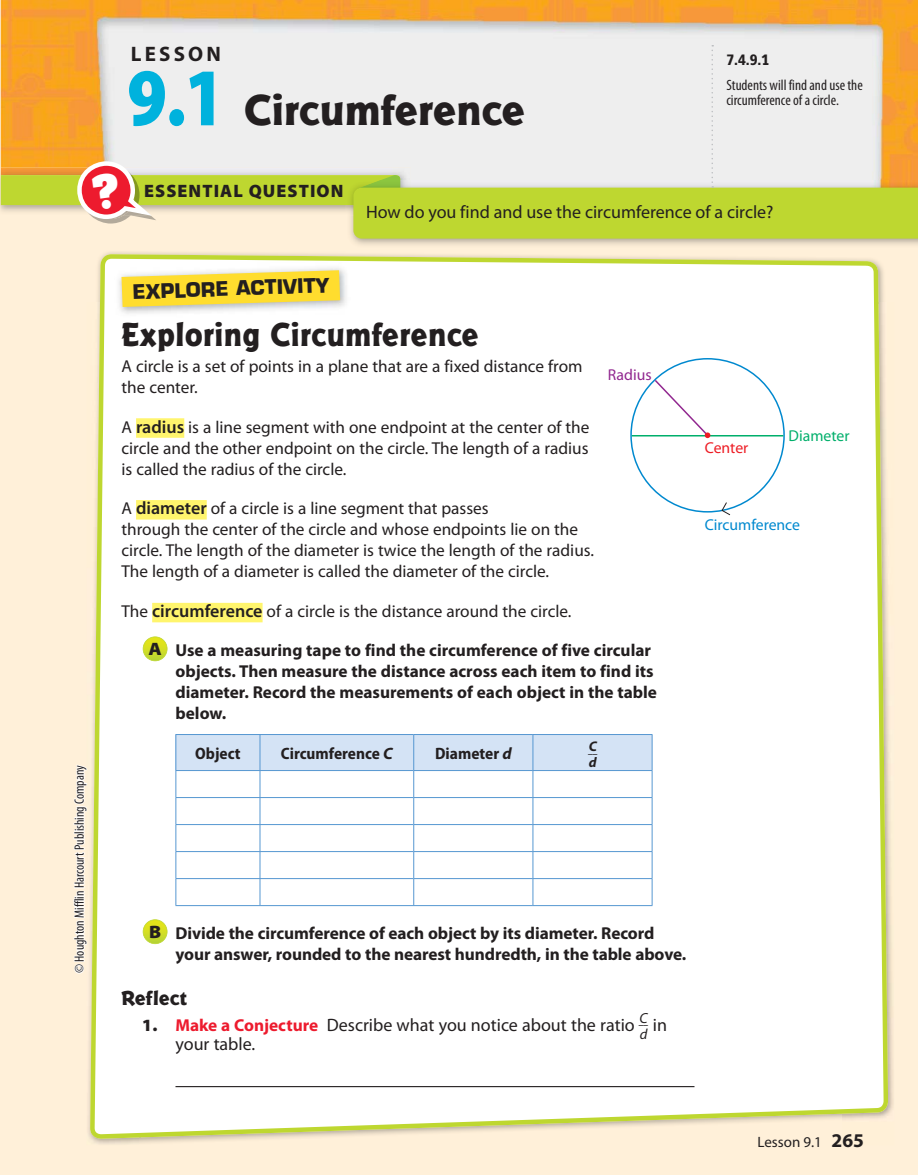
<style>
.page{position:relative;width:918px;height:1175px;background:#fff}
.page>*{position:absolute;margin:0;border:0;box-sizing:border-box;transform-origin:0 0}
.t1{font:800 45px "Badger Pro";color:#231f20}
.t2{font:800 34.5px "Badger Pro";letter-spacing:.01em;color:#231f20;scale:.95 1}
.t3{font:800 21px "Badger Pro";color:#231f20}
.t4{font:700 21px "Myriad Pro";letter-spacing:.15em;color:#231f20}
.t5{font:700 19.5px "Eurostile LT Std";color:#231f20}
.t6{font:18px "Myriad Pro";color:#231f20}
.t7{font:900 18px "Myriad Pro";letter-spacing:.06em;color:#231f20}
.t8{font:900 semi-expanded 18px "Myriad Pro";color:#231f20}
.t9{font:17.25px/21px "Myriad Pro";color:#231f20}
.t10{font:700 17.25px/21px "Myriad Pro";color:#231f20}
.t11{font:700 semi-condensed 16.5px "Myriad Pro";color:#231f20}
.t12{font:15.75px "Myriad Pro";color:#0089cf}
.t13{font:15.75px "Myriad Pro";color:#00af6b}
.t14{font:15.75px "Myriad Pro";letter-spacing:-.005em;color:#ed1c24}
.t15{font:15.75px "Myriad Pro";color:#91278f}
.t16{font:condensed 15px/15px "Myriad Pro";color:#231f20}
.t17{font:15px "Myriad Pro";color:#231f20}
.t18{font:900 15px "Frutiger HMH Standards Std";color:#231f20}
.t19{font:italic 14.7px "Myriad Pro";color:#231f20}
.t20{font:700 semi-condensed 14.1px/13.8px "Myriad Pro";color:#231f20;scale:.65 1}
.t21{font:condensed 13.5px "Myriad Pro";color:#231f20}
.s1{font-family:"Myriad Pro";font-weight:900;font-stretch:semi-condensed;font-size:82.5px;color:#00b2dd}
.s2{font-weight:600;font-size:18px}
.s3{font-style:italic;font-stretch:normal}
.s4{font-weight:900;font-stretch:semi-expanded;font-size:17.25px}
.s5{font-weight:700;font-size:17.25px;color:#ed1b2e}
.s6{font-weight:700;font-size:19.5px}
</style>
<div class="page">
<div style="left:0;top:0;width:918px;height:1174px;background:#fff0d9"></div>
<img style="left:1px;top:0;width:917px;height:45px">
<img style="left:88px;top:1000px;width:52px;height:144px">
<img style="left:888px;top:695px;width:5px;height:419px">
<div style="left:90px;top:254px;width:798px;height:884px;background:#fff"></div>
<hr style="left:632px;top:435px;width:151px;height:1px;background:#00af6b">
<svg style="left:653px;top:378px;width:57px;height:60px"></svg>
<svg style="left:721px;top:501px;width:10px;height:15px"></svg>
<img style="left:114px;top:263px;width:237px;height:54px">
<svg style="left:122px;top:270px;width:218px;height:37px"></svg>
<div style="left:136px;top:418px;width:48px;height:20px;background:#fff56d"></div>
<div style="left:136px;top:500px;width:71px;height:19px;background:#fff56d"></div>
<div style="left:152px;top:603px;width:111px;height:19px;background:#fff56d"></div>
<hr style="left:176px;top:1086px;width:518px;height:1px;background:#231f20">
<svg style="left:176px;top:734px;width:477px;height:171px"></svg>
<hr style="left:176px;top:905px;width:357px;height:1px;background:#5697d1">
<hr style="left:533px;top:905px;width:119px;height:1px;background:#5697d1">
<svg style="left:143px;top:636px;width:24px;height:25px"></svg>
<svg style="left:143px;top:919px;width:24px;height:25px"></svg>
<div style="left:75px;top:964px;width:9px;height:9px;border:2px solid #fff;border-radius:50%"></div>
<svg style="left:73px;top:765px;width:15px;height:207px"></svg>
<svg style="left:1px;top:45px;width:917px;height:193px"></svg>
<p class="t21" style="left:74px;top:973px;width:209px;rotate:-90deg">© Houghton Mifflin Harcourt Publishing Company</p>
<p class="t4" style="left:131px;top:46px;width:91px">LESSON</p>
<h1 class="t1" style="left:127px;top:92px;width:399px"><span class="s1">9.1</span> Circumference</h1>
<p class="t7" style="left:144px;top:180px;width:201px">ESSENTIAL QUESTION</p>
<p class="t18" style="left:726px;top:51px;width:44px">7.4.9.1</p>
<p class="t16" style="left:726px;top:79px;width:138px">Students will find and use the circumference of a circle.</p>
<p class="t5" style="left:132px;top:281px;width:198px;rotate:-2deg">EXPLORE ACTIVITY</p>
<p class="t6" style="left:366px;top:206px;width:409px">How do you find and use the circumference of a circle?</p>
<h2 class="t2" style="left:122px;top:322px;width:378px">Exploring Circumference</h2>
<p class="t9" style="left:122px;top:357px;width:463px">A circle is a set of points in a plane that are a fixed distance from the center.</p>
<p class="t9" style="left:121px;top:418px;width:469px;text-align:justify">A <span class="s2">radius</span> is a line segment with one endpoint at the center of the circle and the other endpoint on the circle. The length of a radius is called the radius of the circle.</p>
<p class="t9" style="left:121px;top:500px;width:474px">A <span class="s2">diameter</span> of a circle is a line segment that passes<br>through the center of the circle and whose endpoints lie on the circle. The length of the diameter is twice the length of the radius.<br>The length of a diameter is called the diameter of the circle.</p>
<p class="t9" style="left:121px;top:602px;width:452px">The <span class="s2">circumference</span> of a circle is the distance around the circle.</p>
<p class="t10" style="left:176px;top:641px;width:483px">Use a measuring tape to find the circumference of five circular objects. Then measure the distance across each item to find its diameter. Record the measurements of each object in the table below.</p>
<p class="t11" style="left:195px;top:743px;width:47px">Object</p>
<p class="t11" style="left:281px;top:743px;width:113px">Circumference <span class="s3">C</span></p>
<p class="t11" style="left:435px;top:743px;width:78px">Diameter <span class="s3">d</span></p>
<p class="t20" style="left:588px;top:741px;width:16px">_ _<span class="s3">C d</span></p>
<p class="t15" style="left:608px;top:369px;width:45px">Radius</p>
<p class="t8" style="left:148px;top:638px;width:15px">A</p>
<p class="t14" style="left:705px;top:441px;width:45px">Center</p>
<p class="t13" style="left:789px;top:430px;width:62px">Diameter</p>
<p class="t12" style="left:705px;top:518px;width:97px">Circumference</p>
<p class="t8" style="left:149px;top:921px;width:14px">B</p>
<p class="t10" style="left:175px;top:924px;width:512px">Divide the circumference of each object by its diameter. Record your answer, rounded to the nearest hundredth, in the table above.</p>
<p class="t3" style="left:122px;top:990px;width:67px">Reflect</p>
<p class="t6" style="left:142px;top:1017px;width:527px"><span class="s4">1.</span> <span class="s5">Make a Conjecture</span> Describe what you notice about the ratio <sup>__</sup><sup>C</sup> in</p>
<p class="t19" style="left:640px;top:1028px;width:9px">d</p>
<p class="t6" style="left:175px;top:1037px;width:81px">your table.</p>
<p class="t17" style="left:758px;top:1136px;width:108px">Lesson 9.1 <span class="s6">265</span></p>
</div>
